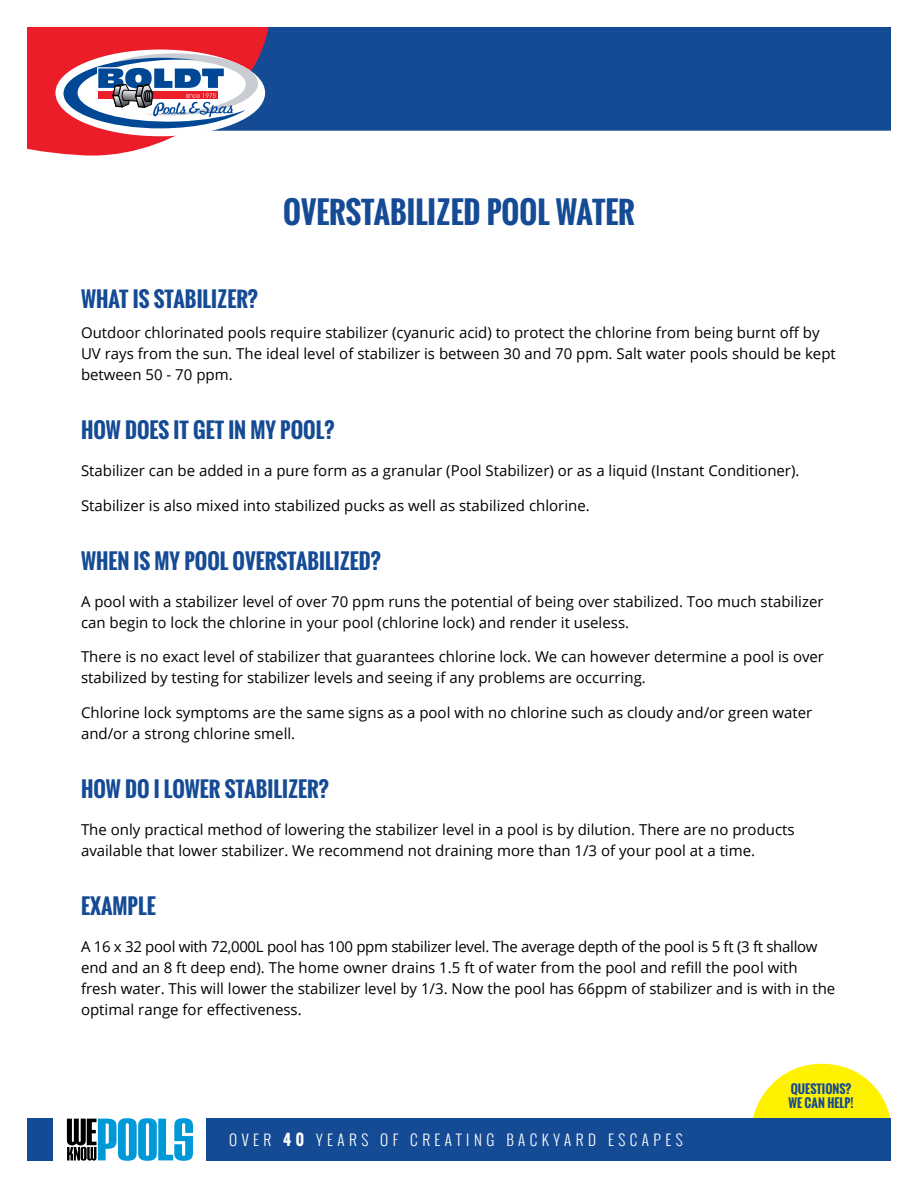
<style>
.page{position:relative;width:918px;height:1188px;background:#fff}
.page>*{position:absolute;margin:0;border:0;box-sizing:border-box;transform-origin:0 0}
.t1{font:700 30px "Oswald";color:#154a95}
.t2{font:700 21px "Oswald";color:#154a95}
.t3{font:15px/21px "Open Sans";color:#000}
.t4{font:300 15px "Oswald";letter-spacing:.3em;color:#fff}
.t5{font:700 12px/13.5px "Oswald";color:#154a95}
.s1{font-weight:700}
</style>
<div class="page">
<svg style="left:752px;top:1064px;width:139px;height:55px"></svg>
<div style="left:27px;top:1119px;width:864px;height:42px;background:#154a95"></div>
<div style="left:53px;top:1113px;width:153px;height:56px;background:#fff"></div>
<svg style="left:67px;top:1118px;width:126px;height:43px"></svg>
<div style="left:270px;top:27px;width:621px;height:104px;background:#154a95"></div>
<svg style="left:27px;top:27px;width:243px;height:129px"></svg>
<h1 class="t1" style="left:283px;top:189px;width:353px">OVERSTABILIZED POOL WATER</h1>
<h2 class="t2" style="left:81px;top:283px;width:178px">WHAT IS STABILIZER?</h2>
<p class="t3" style="left:81px;top:322px;width:756px">Outdoor chlorinated pools require stabilizer (cyanuric acid) to protect the chlorine from being burnt off by<br>UV rays from the sun. The ideal level of stabilizer is between 30 and 70 ppm. Salt water pools should be kept between 50 - 70 ppm.</p>
<h2 class="t2" style="left:81px;top:415px;width:255px">HOW DOES IT GET IN MY POOL?</h2>
<p class="t3" style="left:81px;top:460px;width:720px">Stabilizer can be added in a pure form as a granular (Pool Stabilizer) or as a liquid (Instant Conditioner).</p>
<p class="t3" style="left:81px;top:494px;width:510px">Stabilizer is also mixed into stabilized pucks as well as stabilized chlorine.</p>
<h2 class="t2" style="left:81px;top:545px;width:301px">WHEN IS MY POOL OVERSTABILIZED?</h2>
<p class="t3" style="left:81px;top:590px;width:744px">A pool with a stabilizer level of over 70 ppm runs the potential of being over stabilized. Too much stabilizer can begin to lock the chlorine in your pool (chlorine lock) and render it useless.</p>
<p class="t3" style="left:81px;top:646px;width:745px">There is no exact level of stabilizer that guarantees chlorine lock. We can however determine a pool is over stabilized by testing for stabilizer levels and seeing if any problems are occurring.</p>
<p class="t3" style="left:81px;top:701px;width:733px">Chlorine lock symptoms are the same signs as a pool with no chlorine such as cloudy and/or green water and/or a strong chlorine smell.</p>
<h2 class="t2" style="left:81px;top:773px;width:249px">HOW DO I LOWER STABILIZER?</h2>
<p class="t3" style="left:81px;top:818px;width:715px">The only practical method of lowering the stabilizer level in a pool is by dilution. There are no products available that lower stabilizer. We recommend not draining more than 1/3 of your pool at a time.</p>
<h2 class="t2" style="left:81px;top:890px;width:76px">EXAMPLE</h2>
<p class="t3" style="left:81px;top:935px;width:756px">A 16 x 32 pool with 72,000L pool has 100 ppm stabilizer level. The average depth of the pool is 5 ft (3 ft shallow end and an 8 ft deep end). The home owner drains 1.5 ft of water from the pool and refill the pool with fresh water. This will lower the stabilizer level by 1/3. Now the pool has 66ppm of stabilizer and is with in the optimal range for effectiveness.</p>
<p class="t4" style="left:229px;top:1129px;width:455px">OVER <span class="s1">40</span> YEARS OF CREATING BACKYARD ESCAPES</p>
<p class="t5" style="left:789px;top:1083px;width:67px">QUESTIONS?<br>WE CAN HELP!</p>
</div>
